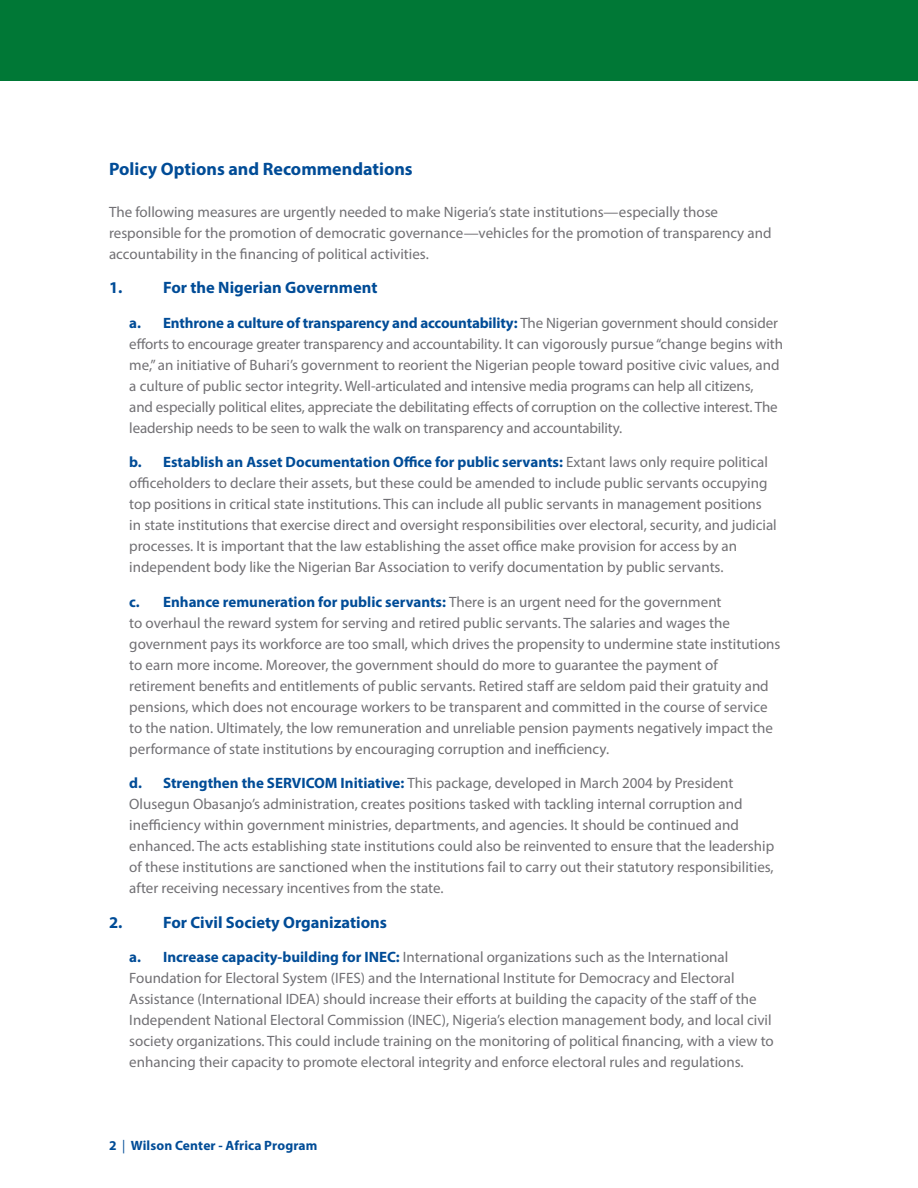
<style>
.page{position:relative;width:918px;height:1188px;background:#fff}
.page>*{position:absolute;margin:0;border:0;box-sizing:border-box;transform-origin:0 0}
.H1__Policy_Options_H{font:700 18px "Myriad Pro";color:#004c97}
.H2__1__For_stakehold{font:700 16.5px "Myriad Pro";color:#004c97}
.Rec_text_indented__a{font:15px/21px "Myriad Pro";color:#717074}
.H1__Policy_Options_H-2{font:15px/21px "Myriad Pro";color:#717074}
.t1{font:700 13.5px "Myriad Pro";letter-spacing:.01em;color:#004c97}
.s1{font-weight:700;color:#004c97}
.s2{font-weight:400}
</style>
<div class="page">
<div style="left:0;top:0;width:918px;height:80px;background:#007836"></div>
<p class="H1__Policy_Options_H" style="left:109px;top:158px;width:305px">Policy Options and Recommendations</p>
<p class="H1__Policy_Options_H-2" style="left:109px;top:201px;width:664px">The following measures are urgently needed to make Nigeria’s state institutions—especially those responsible for the promotion of democratic governance—vehicles for the promotion of transparency and accountability in the financing of political activities.</p>
<p class="H2__1__For_stakehold" style="left:109px;top:277px;width:15px">1.</p>
<p class="H2__1__For_stakehold" style="left:163px;top:277px;width:216px">For the Nigerian Government</p>
<p class="Rec_text_indented__a" style="left:129px;top:312px;width:655px"><span class="s1">a. Enthrone a culture of transparency and accountability:</span> The Nigerian government should consider efforts to encourage greater transparency and accountability. It can vigorously pursue “change begins with me,” an initiative of Buhari’s government to reorient the Nigerian people toward positive civic values, and a culture of public sector integrity. Well-articulated and intensive media programs can help all citizens,<br>and especially political elites, appreciate the debilitating effects of corruption on the collective interest. The leadership needs to be seen to walk the walk on transparency and accountability.</p>
<p class="Rec_text_indented__a" style="left:129px;top:451px;width:649px"><span class="s1">b. Establish an Asset Documentation Office for public servants:</span> Extant laws only require political officeholders to declare their assets, but these could be amended to include public servants occupying top positions in critical state institutions. This can include all public servants in management positions in state institutions that exercise direct and oversight responsibilities over electoral, security, and judicial processes. It is important that the law establishing the asset office make provision for access by an independent body like the Nigerian Bar Association to verify documentation by public servants.</p>
<p class="Rec_text_indented__a" style="left:129px;top:591px;width:653px"><span class="s1">c. Enhance remuneration for public servants:</span> There is an urgent need for the government<br>to overhaul the reward system for serving and retired public servants. The salaries and wages the government pays its workforce are too small, which drives the propensity to undermine state institutions to earn more income. Moreover, the government should do more to guarantee the payment of retirement benefits and entitlements of public servants. Retired staff are seldom paid their gratuity and pensions, which does not encourage workers to be transparent and committed in the course of service to the nation. Ultimately, the low remuneration and unreliable pension payments negatively impact the performance of state institutions by encouraging corruption and inefficiency.</p>
<p class="Rec_text_indented__a" style="left:129px;top:772px;width:646px"><span class="s1">d. Strengthen the SERVICOM Initiative:</span> This package, developed in March 2004 by President Olusegun Obasanjo’s administration, creates positions tasked with tackling internal corruption and inefficiency within government ministries, departments, and agencies. It should be continued and enhanced. The acts establishing state institutions could also be reinvented to ensure that the leadership of these institutions are sanctioned when the institutions fail to carry out their statutory responsibilities, after receiving necessary incentives from the state.</p>
<p class="H2__1__For_stakehold" style="left:109px;top:911px;width:15px">2.</p>
<p class="H2__1__For_stakehold" style="left:163px;top:911px;width:226px">For Civil Society Organizations</p>
<p class="Rec_text_indented__a" style="left:129px;top:946px;width:646px"><span class="s1">a. Increase capacity-building for INEC:</span> International organizations such as the International Foundation for Electoral System (IFES) and the International Institute for Democracy and Electoral Assistance (International IDEA) should increase their efforts at building the capacity of the staff of the Independent National Electoral Commission (INEC), Nigeria’s election management body, and local civil society organizations. This could include training on the monitoring of political financing, with a view to enhancing their capacity to promote electoral integrity and enforce electoral rules and regulations.</p>
<p class="t1" style="left:109px;top:1136px;width:210px">2 <span class="s2">|</span> Wilson Center - Africa Program</p>
</div>
